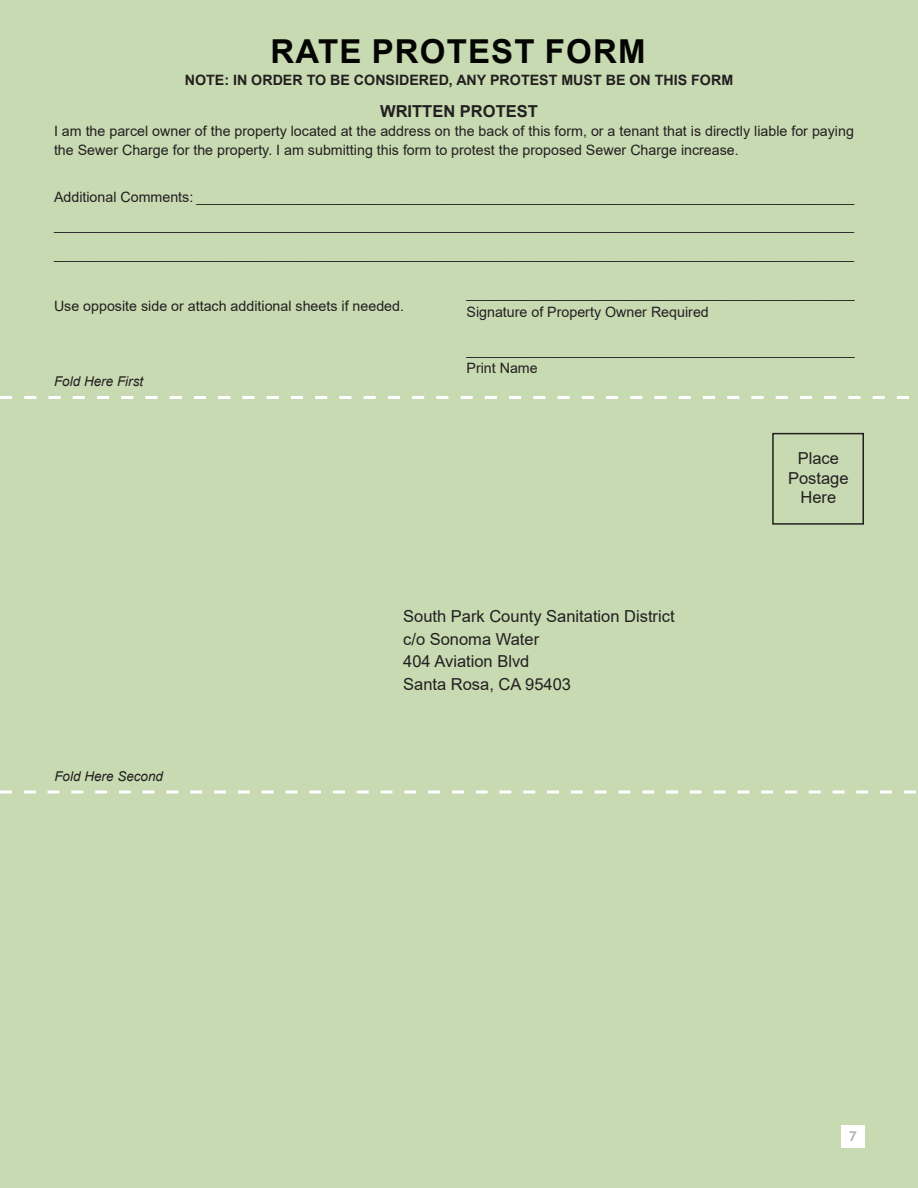
<style>
.page{position:relative;width:918px;height:1188px;background:#c7dab2}
.page>*{position:absolute;margin:0;border:0;box-sizing:border-box;transform-origin:0 0}
.Section_Head_2{font:700 33px "Arial";letter-spacing:.035em;color:#040503}
.t1{font:16.5px/19.5px "Arial";color:#231f20;text-align:center}
.sub{font:700 16.5px "Arial";color:#231f20}
.Body_No_Indent{font:14.25px/18.8px "Arial";color:#231f20}
.Body_No_Indent-2{font:700 14.25px "Arial";color:#231f20}
.Body_No_Indent-3{font:italic 13.5px "Arial";color:#231f20}
.t2{font:700 13.5px "Trebuchet MS";color:#b6b1ab}
</style>
<div class="page">
<div style="left:772px;top:433px;width:92px;height:92px;border:2px solid #231f20"></div>
<svg style="left:0;top:396px;width:909px;height:3px"></svg>
<svg style="left:0;top:790px;width:916px;height:4px"></svg>
<div style="left:841px;top:1125px;width:23px;height:22px;background:#fff"></div>
<p class="Section_Head_2" style="left:271px;top:28px;width:376px">RATE PROTEST FORM</p>
<p class="Body_No_Indent-2" style="left:185px;top:70px;width:550px">NOTE: IN ORDER TO BE CONSIDERED, ANY PROTEST MUST BE ON THIS FORM</p>
<p class="sub" style="left:380px;top:100px;width:159px">WRITTEN PROTEST</p>
<p class="Body_No_Indent" style="left:54px;top:121px;width:801px">I am the parcel owner of the property located at the address on the back of this form, or a tenant that is directly liable for paying the Sewer Charge for the property. I am submitting this form to protest the proposed Sewer Charge increase.</p>
<p class="Body_No_Indent" style="left:54px;top:187px;width:802px">Additional Comments: ___________________________________________________________________________________</p>
<p class="Body_No_Indent" style="left:54px;top:216px;width:802px">_____________________________________________________________________________________________________</p>
<p class="Body_No_Indent" style="left:54px;top:244px;width:802px">_____________________________________________________________________________________________________</p>
<p class="Body_No_Indent" style="left:54px;top:297px;width:352px">Use opposite side or attach additional sheets if needed.</p>
<p class="Body_No_Indent" style="left:466px;top:284px;width:390px">_________________________________________________</p>
<p class="Body_No_Indent" style="left:466px;top:303px;width:244px">Signature of Property Owner Required</p>
<p class="Body_No_Indent" style="left:466px;top:340px;width:390px">_________________________________________________</p>
<p class="Body_No_Indent" style="left:466px;top:359px;width:73px">Print Name</p>
<p class="Body_No_Indent-3" style="left:54px;top:373px;width:91px">Fold Here First</p>
<p class="Body_No_Indent-3" style="left:54px;top:767px;width:110px">Fold Here Second</p>
<p class="t1" style="left:403px;top:607px;width:273px">South Park County Sanitation District</p>
<p class="t1" style="left:403px;top:629px;width:138px">c/o Sonoma Water</p>
<p class="t1" style="left:403px;top:652px;width:128px">404 Aviation Blvd</p>
<p class="t1" style="left:403px;top:674px;width:169px">Santa Rosa, CA 95403</p>
<p class="t1" style="left:788px;top:448px;width:62px">Place<br>Postage<br>Here</p>
<p class="t2" style="left:849px;top:1128px;width:9px">7</p>
</div>
